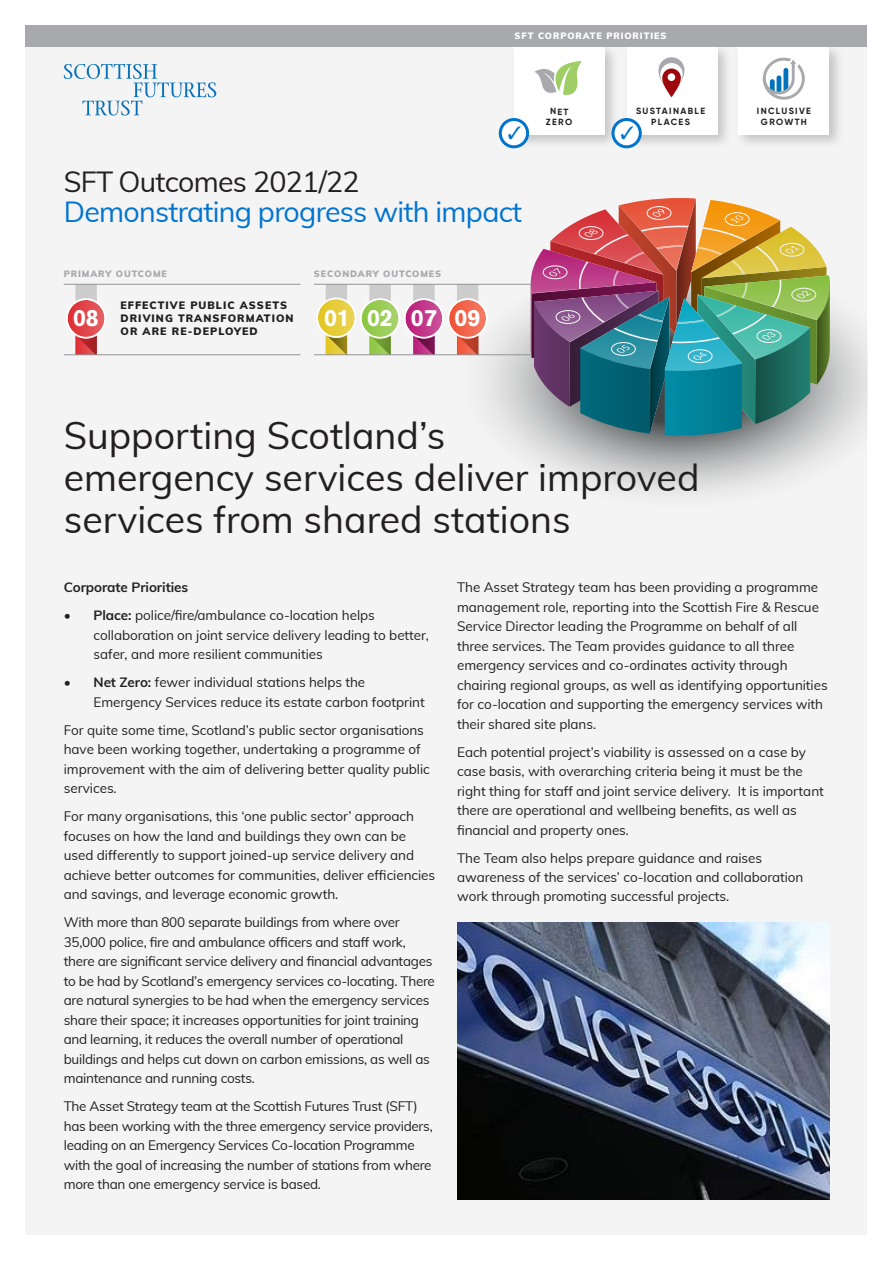
<style>
.page{position:relative;width:893px;height:1263px;background:#fff}
.page>*{position:absolute;margin:0;border:0;box-sizing:border-box;transform-origin:0 0}
.t1{font:37.5px/42px "Muli";color:#231f20}
.t2{font:28.5px "Muli";letter-spacing:-.025em;color:#0074cf}
.t3{font:28.5px "Muli";letter-spacing:-.025em;color:#231f20}
.t4{font:900 23.25px "Akzidenz Grotesk";color:#fff}
.t5{font:13.5px/19.5px "Muli";letter-spacing:-.005em;color:#231f20}
.t6{font:700 13.5px "Muli";letter-spacing:-.005em;color:#231f20}
.t7{font:900 10.5px/12.8px "Muli";letter-spacing:.1em;color:#231f20}
.t8{font:700 9px/10.8px "Gilroy";letter-spacing:.15em;color:#231f20;text-align:center}
.t9{font:900 9px "Muli";letter-spacing:.1em;color:#a8a9ad}
.t10{font:900 9px "Muli";letter-spacing:.1em;color:#fff}
.s1{font-weight:700}
</style>
<div class="page">
<div style="left:26px;top:26px;width:841px;height:1209px;background:#231f20;opacity:.05"></div>
<img style="left:736px;top:47px;width:112px;height:107px">
<div style="left:739px;top:47px;width:90px;height:87px;background:#fff"></div>
<svg style="left:763px;top:58px;width:42px;height:42px"></svg>
<img style="left:624px;top:47px;width:112px;height:107px">
<div style="left:627px;top:47px;width:90px;height:87px;background:#fff"></div>
<svg style="left:658px;top:57px;width:26px;height:40px"></svg>
<div style="left:668px;top:73px;width:7px;height:8px;background:#fff;border-radius:50%"></div>
<img style="left:507px;top:47px;width:117px;height:107px">
<div style="left:514px;top:47px;width:91px;height:87px;background:#fff"></div>
<svg style="left:534px;top:61px;width:48px;height:34px"></svg>
<div style="left:26px;top:25px;width:841px;height:22px;background:#a8a9ad"></div>
<img style="left:457px;top:922px;width:372px;height:277px">
<svg style="left:64px;top:64px;width:152px;height:51px"></svg>
<svg style="left:66px;top:285px;width:40px;height:69px"></svg>
<svg style="left:316px;top:285px;width:172px;height:69px"></svg>
<hr style="left:64px;top:354px;width:236px;height:1px;background:#939598">
<hr style="left:64px;top:284px;width:236px;height:1px;background:#939598">
<hr style="left:314px;top:284px;width:217px;height:1px;background:#939598">
<hr style="left:314px;top:354px;width:217px;height:1px;background:#939598">
<svg style="left:499px;top:118px;width:30px;height:30px"></svg>
<svg style="left:611px;top:118px;width:31px;height:30px"></svg>
<p class="t10" style="left:515px;top:30px;width:153px">SFT CORPORATE PRIORITIES</p>
<h2 class="t3" style="left:64px;top:163px;width:297px">SFT Outcomes 2021/22</h2>
<h2 class="t2" style="left:64px;top:193px;width:460px">Demonstrating progress with impact</h2>
<p class="t9" style="left:64px;top:268px;width:105px">PRIMARY OUTCOME</p>
<p class="t9" style="left:314px;top:268px;width:129px">SECONDARY OUTCOMES</p>
<p class="t7" style="left:120px;top:299px;width:175px">EFFECTIVE PUBLIC ASSETS<br>DRIVING TRANSFORMATION<br>OR ARE RE-DEPLOYED</p>
<h3 class="t4" style="left:73px;top:310px;width:27px">08</h3>
<h3 class="t4" style="left:324px;top:310px;width:158px">01 02 07 09</h3>
<p class="t8" style="left:546px;top:107px;width:28px;rotate:1deg">NET<br>ZERO</p>
<p class="t8" style="left:636px;top:106px;width:71px">SUSTAINABLE<br>PLACES</p>
<p class="t8" style="left:757px;top:106px;width:56px">INCLUSIVE<br>GROWTH</p>
<h1 class="t1" style="left:64px;top:413px;width:637px">Supporting Scotland’s<br>emergency services deliver improved services from shared stations</h1>
<p class="t6" style="left:64px;top:579px;width:126px">Corporate Priorities</p>
<p class="t5" style="left:94px;top:605px;width:337px;text-indent:-30px">• <span class="s1">Place:</span> police/fire/ambulance co-location helps collaboration on joint service delivery leading to better, safer, and more resilient communities</p>
<p class="t5" style="left:94px;top:672px;width:333px;text-indent:-30px">• <span class="s1">Net Zero:</span> fewer individual stations helps the<br>Emergency Services reduce its estate carbon footprint</p>
<p class="t5" style="left:64px;top:720px;width:368px">For quite some time, Scotland’s public sector organisations have been working together, undertaking a programme of improvement with the aim of delivering better quality public services.</p>
<p class="t5" style="left:64px;top:806px;width:373px">For many organisations, this ‘one public sector’ approach focuses on how the land and buildings they own can be used differently to support joined-up service delivery and achieve better outcomes for communities, deliver efficiencies and savings, and leverage economic growth.</p>
<p class="t5" style="left:64px;top:912px;width:373px">With more than 800 separate buildings from where over 35,000 police, fire and ambulance officers and staff work, there are significant service delivery and financial advantages to be had by Scotland’s emergency services co-locating. There are natural synergies to be had when the emergency services share their space; it increases opportunities for joint training and learning, it reduces the overall number of operational buildings and helps cut down on carbon emissions, as well as maintenance and running costs.</p>
<p class="t5" style="left:64px;top:1096px;width:370px">The Asset Strategy team at the Scottish Futures Trust (SFT) has been working with the three emergency service providers, leading on an Emergency Services Co-location Programme with the goal of increasing the number of stations from where more than one emergency service is based.</p>
<p class="t5" style="left:457px;top:577px;width:372px">The Asset Strategy team has been providing a programme management role, reporting into the Scottish Fire &amp; Rescue Service Director leading the Programme on behalf of all three services. The Team provides guidance to all three emergency services and co-ordinates activity through chairing regional groups, as well as identifying opportunities for co-location and supporting the emergency services with their shared site plans.</p>
<p class="t5" style="left:457px;top:742px;width:368px">Each potential project’s viability is assessed on a case by case basis, with overarching criteria being it must be the right thing for staff and joint service delivery. It is important there are operational and wellbeing benefits, as well as financial and property ones.</p>
<p class="t5" style="left:457px;top:848px;width:348px">The Team also helps prepare guidance and raises awareness of the services’ co-location and collaboration work through promoting successful projects.</p>
</div>
